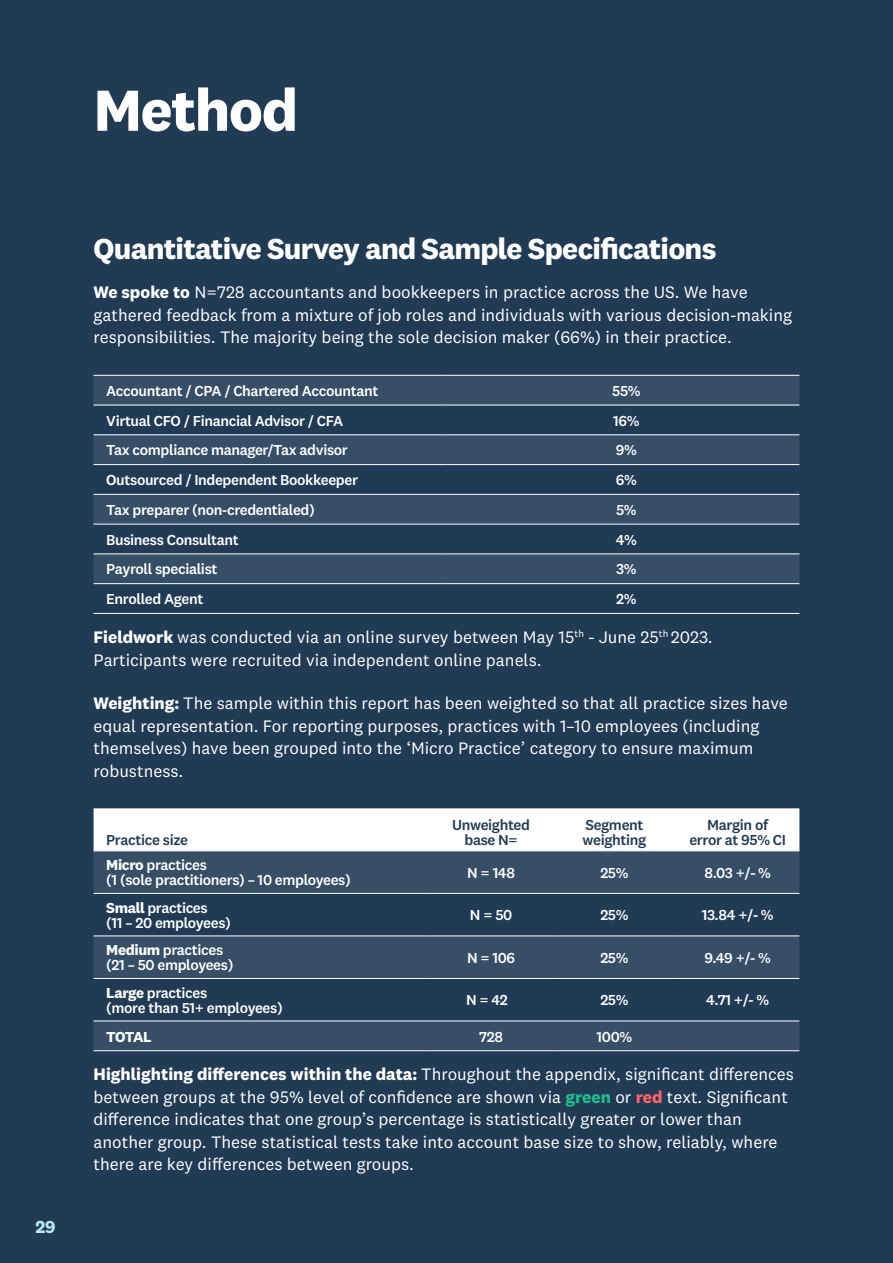
<style>
.page{position:relative;width:893px;height:1263px;background:#213b55}
.page>*{position:absolute;margin:0;border:0;box-sizing:border-box;transform-origin:0 0}
.t1{font:700 60px "National 2";letter-spacing:-.025em;color:#fff}
.t2{font:700 30px "National 2";letter-spacing:-.025em;color:#fff}
.t3{font:700 18px "National 2";color:#b8e8f7}
.t4{font:17.25px/22.5px "National 2";color:#fff}
.t5{font:500 15px/15px "National 2";letter-spacing:-.025em;color:#fff}
.t6{font:500 15px/15px "National 2";letter-spacing:-.025em;color:#213b55;text-align:center}
.t7{font:700 15px "National 2";letter-spacing:-.045em;color:#fff}
.s1{font-weight:700}
.s2{color:#213b55}
.s3{font-weight:700;color:#1cbf8a}
.s4{font-weight:700;color:#ff6369}
</style>
<div class="page">
<div style="left:94px;top:376px;width:705px;height:29px;background:#374f66"></div>
<svg style="left:94px;top:435px;width:705px;height:178px;fill:#374f66"></svg>
<hr style="left:94px;top:375px;width:352px;height:1px;background:#fff">
<hr style="left:446px;top:375px;width:353px;height:1px;background:#fff">
<hr style="left:94px;top:405px;width:352px;height:1px;background:#fff">
<hr style="left:446px;top:405px;width:353px;height:1px;background:#fff">
<hr style="left:94px;top:434px;width:352px;height:1px;background:#fff">
<hr style="left:446px;top:434px;width:353px;height:1px;background:#fff">
<hr style="left:94px;top:464px;width:352px;height:1px;background:#fff">
<hr style="left:446px;top:464px;width:353px;height:1px;background:#fff">
<hr style="left:94px;top:494px;width:352px;height:1px;background:#fff">
<hr style="left:446px;top:494px;width:353px;height:1px;background:#fff">
<hr style="left:94px;top:524px;width:352px;height:1px;background:#fff">
<hr style="left:446px;top:524px;width:353px;height:1px;background:#fff">
<hr style="left:94px;top:553px;width:352px;height:1px;background:#fff">
<hr style="left:446px;top:553px;width:353px;height:1px;background:#fff">
<hr style="left:94px;top:583px;width:352px;height:1px;background:#fff">
<hr style="left:446px;top:583px;width:353px;height:1px;background:#fff">
<hr style="left:94px;top:613px;width:352px;height:1px;background:#fff">
<hr style="left:446px;top:613px;width:353px;height:1px;background:#fff">
<div style="left:94px;top:808px;width:705px;height:42px;background:#fff"></div>
<div style="left:94px;top:851px;width:705px;height:199px;background:#374f66"></div>
<svg style="left:94px;top:894px;width:705px;height:126px"></svg>
<hr style="left:94px;top:850px;width:335px;height:1px;background:#fff">
<hr style="left:429px;top:850px;width:124px;height:1px;background:#fff">
<hr style="left:553px;top:850px;width:123px;height:1px;background:#fff">
<hr style="left:676px;top:850px;width:123px;height:1px;background:#fff">
<hr style="left:94px;top:893px;width:335px;height:1px;background:#fff">
<hr style="left:429px;top:893px;width:124px;height:1px;background:#fff">
<hr style="left:553px;top:893px;width:123px;height:1px;background:#fff">
<hr style="left:676px;top:893px;width:123px;height:1px;background:#fff">
<hr style="left:94px;top:935px;width:335px;height:1px;background:#fff">
<hr style="left:429px;top:935px;width:124px;height:1px;background:#fff">
<hr style="left:553px;top:935px;width:123px;height:1px;background:#fff">
<hr style="left:676px;top:935px;width:123px;height:1px;background:#fff">
<hr style="left:94px;top:978px;width:335px;height:1px;background:#fff">
<hr style="left:429px;top:978px;width:124px;height:1px;background:#fff">
<hr style="left:553px;top:978px;width:123px;height:1px;background:#fff">
<hr style="left:676px;top:978px;width:123px;height:1px;background:#fff">
<hr style="left:94px;top:1020px;width:335px;height:1px;background:#fff">
<hr style="left:429px;top:1020px;width:124px;height:1px;background:#fff">
<hr style="left:553px;top:1020px;width:123px;height:1px;background:#fff">
<hr style="left:676px;top:1020px;width:123px;height:1px;background:#fff">
<hr style="left:94px;top:1050px;width:335px;height:1px;background:#fff">
<hr style="left:429px;top:1050px;width:124px;height:1px;background:#fff">
<hr style="left:553px;top:1050px;width:123px;height:1px;background:#fff">
<hr style="left:676px;top:1050px;width:123px;height:1px;background:#fff">
<h1 class="t1" style="left:94px;top:73px;width:206px">Method</h1>
<p class="t3" style="left:35px;top:1216px;width:22px">29</p>
<h2 class="t2" style="left:94px;top:230px;width:624px">Quantitative Survey and Sample Specifications</h2>
<p class="t4" style="left:94px;top:281px;width:700px"><span class="s1">We spoke to</span> N=728 accountants and bookkeepers in practice across the US. We have gathered feedback from a mixture of job roles and individuals with various decision-making responsibilities. The majority being the sole decision maker (66%) in their practice.</p>
<p class="t5" style="left:106px;top:383px;width:274px">Accountant / CPA / Chartered Accountant</p>
<p class="t5" style="left:612px;top:383px;width:30px">55%</p>
<p class="t5" style="left:106px;top:413px;width:238px">Virtual CFO / Financial Advisor / CFA</p>
<p class="t5" style="left:613px;top:413px;width:28px">16%</p>
<p class="t5" style="left:106px;top:443px;width:243px">Tax compliance manager/Tax advisor</p>
<p class="t5" style="left:616px;top:443px;width:23px">9%</p>
<p class="t5" style="left:106px;top:472px;width:253px">Outsourced / Independent Bookkeeper</p>
<p class="t5" style="left:616px;top:472px;width:22px">6%</p>
<p class="t5" style="left:106px;top:502px;width:210px">Tax preparer (non-credentialed)</p>
<p class="t5" style="left:616px;top:502px;width:22px">5%</p>
<p class="t5" style="left:106px;top:532px;width:134px">Business Consultant</p>
<p class="t5" style="left:616px;top:532px;width:22px">4%</p>
<p class="t5" style="left:106px;top:562px;width:113px">Payroll specialist</p>
<p class="t5" style="left:616px;top:562px;width:22px">3%</p>
<p class="t5" style="left:106px;top:591px;width:99px">Enrolled Agent</p>
<p class="t5" style="left:616px;top:591px;width:22px">2%</p>
<p class="t4" style="left:94px;top:626px;width:621px"><span class="s1">Fieldwork</span> was conducted via an online survey between May 15<sup>th</sup> - June 25<sup>th</sup> 2023.<br>Participants were recruited via independent online panels.</p>
<p class="t4" style="left:94px;top:692px;width:696px"><span class="s1">Weighting:</span> The sample within this report has been weighted so that all practice sizes have equal representation. For reporting purposes, practices with 1–10 employees (including themselves) have been grouped into the ‘Micro Practice’ category to ensure maximum robustness.</p>
<p class="t6" style="left:106px;top:832px;width:83px">Practice size</p>
<p class="t6" style="left:452px;top:817px;width:79px">Unweighted base N=</p>
<p class="t6" style="left:583px;top:817px;width:65px;text-align:left">Segment weighting</p>
<p class="t6" style="left:689px;top:817px;width:98px">Margin of error at 95% CI</p>
<p class="t5" style="left:106px;top:857px;width:246px"><span class="s1">Micro</span> practices<br>(1 (sole practitioners) – 10 employees)</p>
<p class="t5" style="left:467px;top:865px;width:49px">N = 148</p>
<p class="t5" style="left:600px;top:865px;width:30px">25%</p>
<p class="t5" style="left:704px;top:865px;width:68px">8.03 +/- %</p>
<p class="t5" style="left:106px;top:900px;width:126px"><span class="s1">Small</span> practices<br>(11 – 20 employees)</p>
<p class="t5" style="left:470px;top:907px;width:44px">N = 50</p>
<p class="t5" style="left:600px;top:907px;width:30px">25%</p>
<p class="t5" style="left:702px;top:907px;width:73px">13.84 +/- %</p>
<p class="t5" style="left:106px;top:943px;width:129px"><span class="s1">Medium</span> practices (21 – 50 employees)</p>
<p class="t5" style="left:467px;top:950px;width:50px">N = 106</p>
<p class="t5" style="left:600px;top:950px;width:30px">25%</p>
<p class="t5" style="left:704px;top:950px;width:68px">9.49 +/- %</p>
<p class="t5" style="left:106px;top:985px;width:178px"><span class="s1">Large</span> practices<br>(more than 51+ employees)</p>
<p class="t5" style="left:466px;top:993px;width:52px">N = 42<span class="s2">4</span></p>
<p class="t5" style="left:600px;top:993px;width:30px">25%</p>
<p class="t5" style="left:706px;top:993px;width:64px">4.71 +/- %</p>
<p class="t7" style="left:106px;top:1027px;width:47px">TOTAL</p>
<p class="t5" style="left:479px;top:1029px;width:25px">728</p>
<p class="t5" style="left:597px;top:1029px;width:37px">100%</p>
<p class="t4" style="left:94px;top:1063px;width:702px"><span class="s1">Highlighting differences within the data:</span> Throughout the appendix, significant differences between groups at the 95% level of confidence are shown via <span class="s3">green</span> or <span class="s4">red</span> text. Significant difference indicates that one group’s percentage is statistically greater or lower than another group. These statistical tests take into account base size to show, reliably, where there are key differences between groups.</p>
</div>
